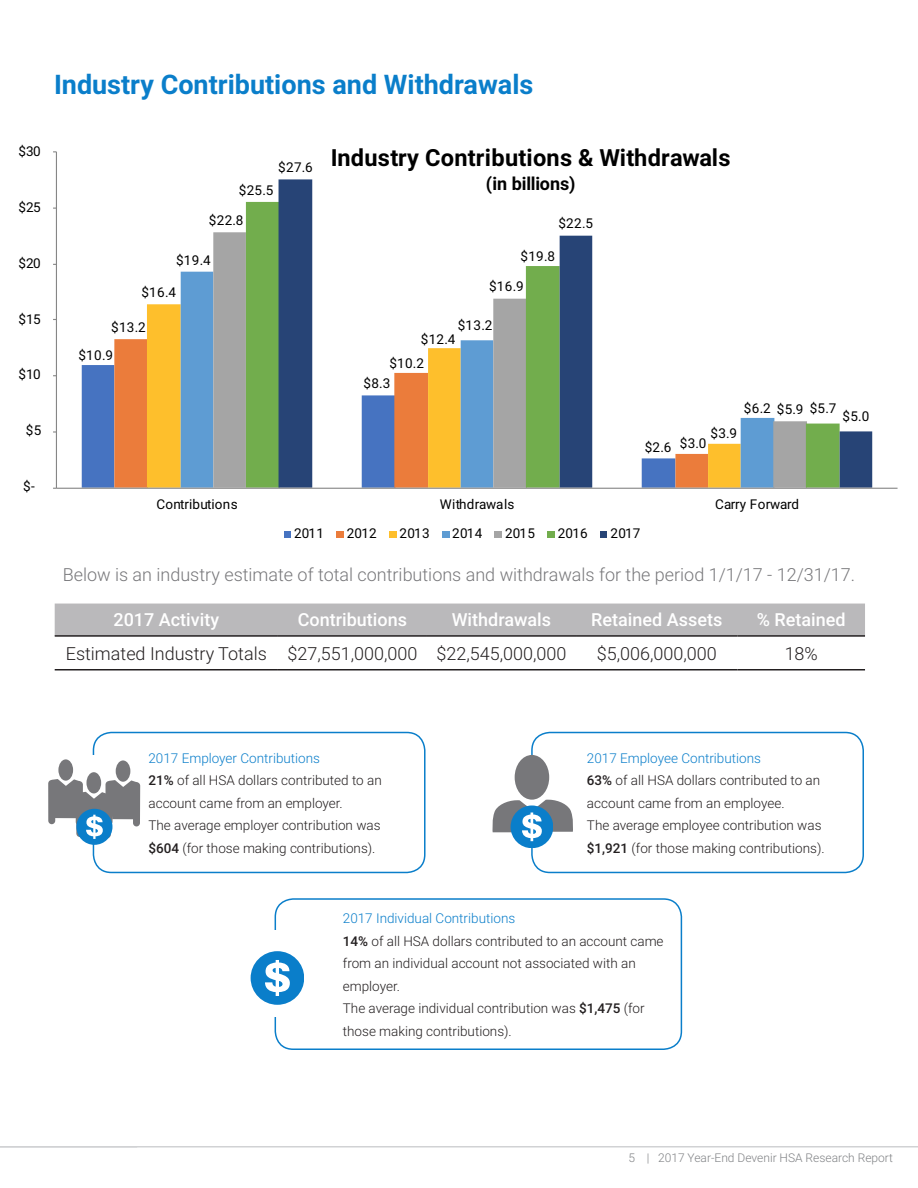
<style>
.page{position:relative;width:918px;height:1188px;background:#fff}
.page>*{position:absolute;margin:0;border:0;box-sizing:border-box;transform-origin:0 0}
.t1{font:700 27px "Roboto";color:#0a7eca}
.t2{font:700 23.7px "Roboto";letter-spacing:.01em;color:#000}
.t3{font:300 18px "Roboto";color:#77777a}
.t4{font:300 18px "Roboto";color:#231f20}
.t5{font:500 18px "Roboto";color:#fff}
.t6{font:700 18px "Roboto";letter-spacing:-.015em;color:#000}
.t7{font:300 13.5px/22.5px "Roboto";color:#231f20}
.t8{font:13.5px "Roboto";letter-spacing:.015em;color:#000}
.t9{font:300 13.5px "Roboto";color:#0a7eca}
.t10{font:13.5px "Roboto";letter-spacing:-.005em;color:#000}
.t11{font:300 12px "Roboto";color:#808285}
.s1{font-weight:500}
</style>
<div class="page">
<hr style="left:0;top:1146px;width:918px;height:2px;background:#d1d2d4">
<div style="left:55px;top:604px;width:810px;height:31px;background:#bab9bb"></div>
<hr style="left:55px;top:635px;width:223px;height:2px;background:#231f20">
<hr style="left:278px;top:635px;width:149px;height:2px;background:#231f20">
<hr style="left:427px;top:635px;width:149px;height:2px;background:#231f20">
<hr style="left:576px;top:635px;width:162px;height:2px;background:#231f20">
<hr style="left:738px;top:635px;width:127px;height:2px;background:#231f20">
<hr style="left:55px;top:669px;width:223px;height:2px;background:#231f20">
<hr style="left:278px;top:669px;width:149px;height:2px;background:#231f20">
<hr style="left:427px;top:669px;width:149px;height:2px;background:#231f20">
<hr style="left:576px;top:669px;width:162px;height:2px;background:#231f20">
<hr style="left:738px;top:669px;width:127px;height:2px;background:#231f20">
<div style="left:93px;top:732px;width:333px;height:141px;border:2px solid #0a7eca;border-radius:18px"></div>
<div style="left:54px;top:755px;width:83px;height:86px;background:#fff"></div>
<div style="left:531px;top:732px;width:333px;height:141px;border:2px solid #0a7eca;border-radius:18px"></div>
<div style="left:511px;top:805px;width:42px;height:43px;background:#0a7eca;border-radius:21px"></div>
<svg style="left:492px;top:799px;width:81px;height:42px"></svg>
<div style="left:515px;top:755px;width:34px;height:45px;background:#77777a;border-radius:50%"></div>
<div style="left:86px;top:772px;width:15px;height:21px;background:#77777a;border-radius:50%"></div>
<div style="left:133px;top:782px;width:7px;height:44px;background:#77777a;border-radius:4px"></div>
<div style="left:116px;top:760px;width:14px;height:22px;background:#77777a;border-radius:50%"></div>
<div style="left:48px;top:780px;width:7px;height:44px;background:#77777a;border-radius:4px"></div>
<div style="left:58px;top:759px;width:15px;height:22px;background:#77777a;border-radius:50%"></div>
<div style="left:76px;top:809px;width:36px;height:36px;background:#0a7eca;border-radius:18px"></div>
<svg style="left:52px;top:779px;width:85px;height:60px"></svg>
<div style="left:275px;top:898px;width:407px;height:152px;border:2px solid #0a7eca;border-radius:18px"></div>
<div style="left:236px;top:930px;width:83px;height:87px;background:#fff"></div>
<div style="left:251px;top:951px;width:53px;height:54px;background:#0a7eca;border-radius:27px"></div>
<svg style="left:265px;top:960px;width:25px;height:36px"></svg>
<div style="left:82px;top:365px;width:32px;height:123px;background:#4673c1"></div>
<div style="left:114px;top:339px;width:33px;height:149px;background:#eb7c3b"></div>
<div style="left:147px;top:304px;width:34px;height:184px;background:#febf2c"></div>
<div style="left:181px;top:272px;width:32px;height:216px;background:#5e9cd3"></div>
<div style="left:213px;top:232px;width:33px;height:256px;background:#a5a5a5"></div>
<div style="left:246px;top:202px;width:33px;height:286px;background:#72ad4d"></div>
<svg style="left:279px;top:179px;width:593px;height:309px"></svg>
<hr style="left:56px;top:152px;width:1px;height:336px;background:#868686">
<hr style="left:56px;top:488px;width:842px;height:1px;background:#868686">
<div style="left:284px;top:532px;width:7px;height:6px;background:#4673c1"></div>
<div style="left:336px;top:532px;width:8px;height:6px;background:#eb7c3b"></div>
<div style="left:389px;top:532px;width:8px;height:6px;background:#febf2c"></div>
<div style="left:442px;top:532px;width:7px;height:6px;background:#5e9cd3"></div>
<div style="left:494px;top:532px;width:8px;height:6px;background:#a5a5a5"></div>
<div style="left:547px;top:532px;width:8px;height:6px;background:#72ad4d"></div>
<div style="left:600px;top:532px;width:7px;height:6px;background:#274476"></div>
<p class="t1" style="left:54px;top:65px;width:481px">Industry Contributions and Withdrawals</p>
<p class="t8" style="left:18px;top:141px;width:24px">$30</p>
<p class="t8" style="left:18px;top:197px;width:24px">$25</p>
<p class="t8" style="left:18px;top:253px;width:24px">$20</p>
<p class="t8" style="left:18px;top:309px;width:24px">$15</p>
<p class="t8" style="left:18px;top:365px;width:24px">$10</p>
<p class="t8" style="left:26px;top:421px;width:17px">$5</p>
<p class="t8" style="left:23px;top:477px;width:13px">$-</p>
<p class="t8" style="left:278px;top:158px;width:36px">$27.6</p>
<p class="t8" style="left:239px;top:181px;width:36px">$25.5</p>
<p class="t8" style="left:209px;top:210px;width:36px">$22.8</p>
<p class="t8" style="left:176px;top:251px;width:36px">$19.4</p>
<p class="t8" style="left:141px;top:283px;width:36px">$16.4</p>
<p class="t8" style="left:111px;top:318px;width:36px">$13.2</p>
<p class="t8" style="left:78px;top:345px;width:36px">$10.9</p>
<h2 class="t2" style="left:331px;top:141px;width:402px">Industry Contributions &amp; Withdrawals</h2>
<h3 class="t6" style="left:486px;top:171px;width:91px">(in billions)</h3>
<p class="t8" style="left:558px;top:214px;width:36px">$22.5</p>
<p class="t8" style="left:521px;top:246px;width:36px">$19.8</p>
<p class="t8" style="left:489px;top:277px;width:36px">$16.9</p>
<p class="t8" style="left:458px;top:316px;width:36px">$13.2</p>
<p class="t8" style="left:421px;top:330px;width:36px">$12.4</p>
<p class="t8" style="left:389px;top:353px;width:36px">$10.2</p>
<p class="t8" style="left:364px;top:373px;width:28px">$8.3</p>
<p class="t8" style="left:645px;top:438px;width:28px">$2.6</p>
<p class="t8" style="left:711px;top:423px;width:28px">$3.9</p>
<p class="t8" style="left:680px;top:434px;width:28px">$3.0</p>
<p class="t8" style="left:744px;top:398px;width:28px">$6.2</p>
<p class="t8" style="left:810px;top:399px;width:28px">$5.7</p>
<p class="t8" style="left:777px;top:400px;width:28px">$5.9</p>
<p class="t8" style="left:843px;top:407px;width:28px">$5.0</p>
<p class="t8" style="left:156px;top:494px;width:83px">Contributions</p>
<p class="t8" style="left:440px;top:494px;width:76px">Withdrawals</p>
<p class="t10" style="left:715px;top:494px;width:86px">Carry Forward</p>
<p class="t8" style="left:294px;top:524px;width:32px">2011</p>
<p class="t8" style="left:347px;top:524px;width:32px">2012</p>
<p class="t8" style="left:400px;top:524px;width:32px">2013</p>
<p class="t8" style="left:452px;top:524px;width:32px">2014</p>
<p class="t8" style="left:505px;top:524px;width:32px">2015</p>
<p class="t8" style="left:558px;top:524px;width:32px">2016</p>
<p class="t8" style="left:610px;top:524px;width:32px">2017</p>
<p class="t3" style="left:63px;top:562px;width:794px">Below is an industry estimate of total contributions and withdrawals for the period 1/1/17 - 12/31/17.</p>
<p class="t5" style="left:114px;top:607px;width:107px">2017 Activity</p>
<p class="t5" style="left:298px;top:607px;width:111px">Contributions</p>
<p class="t5" style="left:452px;top:607px;width:101px">Withdrawals</p>
<p class="t5" style="left:591px;top:607px;width:133px">Retained Assets</p>
<p class="t5" style="left:757px;top:607px;width:90px">% Retained</p>
<p class="t4" style="left:66px;top:641px;width:203px">Estimated Industry Totals</p>
<p class="t4" style="left:287px;top:641px;width:131px">$27,551,000,000</p>
<p class="t4" style="left:436px;top:641px;width:131px">$22,545,000,000</p>
<p class="t4" style="left:597px;top:641px;width:122px">$5,006,000,000</p>
<p class="t4" style="left:785px;top:641px;width:35px">18%</p>
<p class="t9" style="left:148px;top:749px;width:173px">2017 Employer Contributions</p>
<p class="t7" style="left:148px;top:769px;width:235px"><span class="s1">21%</span> of all HSA dollars contributed to an account came from an employer.</p>
<p class="t7" style="left:148px;top:814px;width:234px">The average employer contribution was <span class="s1">$604</span> (for those making contributions).</p>
<p class="t9" style="left:587px;top:749px;width:176px">2017 Employee Contributions</p>
<p class="t7" style="left:587px;top:769px;width:235px"><span class="s1">63%</span> of all HSA dollars contributed to an account came from an employee.</p>
<p class="t7" style="left:587px;top:814px;width:239px">The average employee contribution was <span class="s1">$1,921</span> (for those making contributions).</p>
<p class="t9" style="left:343px;top:909px;width:174px">2017 Individual Contributions</p>
<p class="t7" style="left:343px;top:929px;width:322px"><span class="s1">14%</span> of all HSA dollars contributed to an account came from an individual account not associated with an employer.</p>
<p class="t7" style="left:343px;top:997px;width:303px">The average individual contribution was <span class="s1">$1,475</span> (for those making contributions).</p>
<p class="t11" style="left:628px;top:1150px;width:266px">5 | 2017 Year-End Devenir HSA Research Report</p>
</div>
